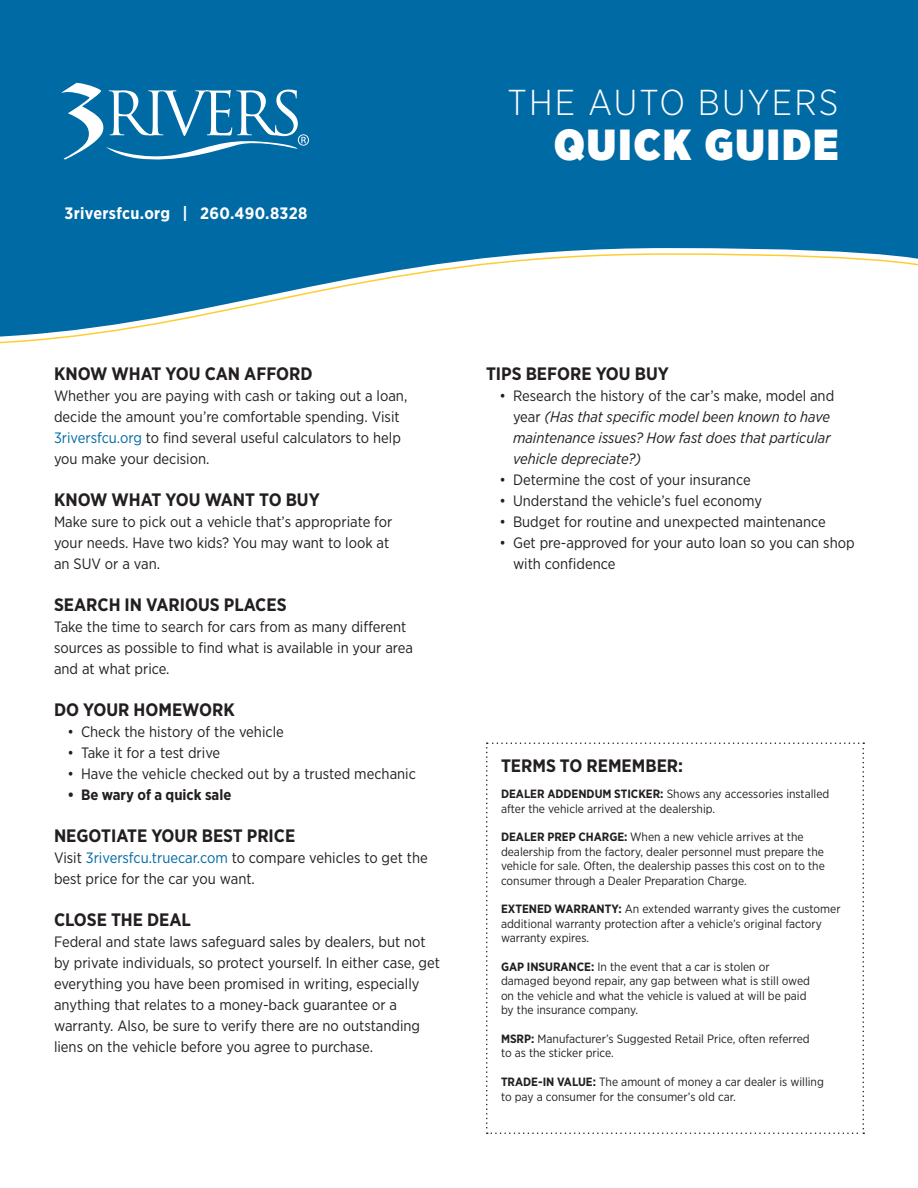
<style>
.page{position:relative;width:918px;height:1188px;background:#fff}
.page>*{position:absolute;margin:0;border:0;box-sizing:border-box;transform-origin:0 0}
.t1{font:900 43.5px "Gotham Narrow";letter-spacing:.06em;color:#fff}
.t2{font:300 36px "Gotham Narrow";letter-spacing:.06em;color:#fff}
.t3{font:700 18px "Gotham Narrow";color:#231f20}
.t4{font:700 16.5px "Gotham Narrow";letter-spacing:.02em;color:#fff}
.t5{font:15px/21px "Gotham Narrow";color:#231f20}
.t6{font:italic 15px/21px "Gotham Narrow";color:#231f20}
.t7{font:700 15px "Gotham Narrow";color:#231f20}
.t8{font:12px/14.4px "Gotham Narrow";color:#231f20}
.s1{color:#006aa4}
.s2{font-style:normal}
.s3{font-weight:700}
</style>
<div class="page">
<svg style="left:486px;top:742px;width:378px;height:392px"></svg>
<svg style="left:0;top:0;width:918px;height:338px;fill:#006aa4"></svg>
<svg style="left:61px;top:83px;width:248px;height:77px"></svg>
<p class="t4" style="left:64px;top:203px;width:244px">3riversfcu.org | 260.490.8328</p>
<h2 class="t2" style="left:508px;top:80px;width:332px">THE AUTO BUYERS</h2>
<h1 class="t1" style="left:554px;top:115px;width:286px">QUICK GUIDE</h1>
<p class="t3" style="left:54px;top:363px;width:260px">KNOW WHAT YOU CAN AFFORD</p>
<p class="t5" style="left:54px;top:385px;width:355px">Whether you are paying with cash or taking out a loan, decide the amount you’re comfortable spending. Visit <span class="s1">3riversfcu.org</span> to find several useful calculators to help you make your decision.</p>
<p class="t3" style="left:54px;top:489px;width:267px">KNOW WHAT YOU WANT TO BUY</p>
<p class="t5" style="left:54px;top:511px;width:340px">Make sure to pick out a vehicle that’s appropriate for your needs. Have two kids? You may want to look at an SUV or a van.</p>
<p class="t3" style="left:54px;top:594px;width:234px">SEARCH IN VARIOUS PLACES</p>
<p class="t5" style="left:54px;top:616px;width:361px">Take the time to search for cars from as many different sources as possible to find what is available in your area and at what price.</p>
<p class="t3" style="left:54px;top:699px;width:182px">DO YOUR HOMEWORK</p>
<p class="t5" style="left:68px;top:721px;width:218px">• Check the history of the vehicle</p>
<p class="t5" style="left:68px;top:742px;width:154px">• Take it for a test drive</p>
<p class="t5" style="left:68px;top:763px;width:350px">• Have the vehicle checked out by a trusted mechanic</p>
<p class="t7" style="left:68px;top:785px;width:165px">• Be wary of a quick sale</p>
<p class="t3" style="left:54px;top:825px;width:243px">NEGOTIATE YOUR BEST PRICE</p>
<p class="t5" style="left:54px;top:847px;width:375px">Visit <span class="s1">3riversfcu.truecar.com</span> to compare vehicles to get the best price for the car you want.</p>
<p class="t3" style="left:54px;top:909px;width:139px">CLOSE THE DEAL</p>
<p class="t5" style="left:54px;top:931px;width:388px">Federal and state laws safeguard sales by dealers, but not by private individuals, so protect yourself. In either case, get everything you have been promised in writing, especially anything that relates to a money-back guarantee or a warranty. Also, be sure to verify there are no outstanding liens on the vehicle before you agree to purchase.</p>
<p class="t3" style="left:486px;top:362px;width:184px">TIPS BEFORE YOU BUY</p>
<p class="t6" style="left:513px;top:385px;width:323px;text-indent:-14px"><span class="s2">• Research the history of the car’s make, model and year</span> (Has that specific model been known to have maintenance issues? How fast does that particular vehicle depreciate?)</p>
<p class="t5" style="left:500px;top:469px;width:253px">• Determine the cost of your insurance</p>
<p class="t5" style="left:500px;top:490px;width:264px">• Understand the vehicle’s fuel economy</p>
<p class="t5" style="left:500px;top:511px;width:328px">• Budget for routine and unexpected maintenance</p>
<p class="t5" style="left:513px;top:532px;width:343px;text-indent:-14px">• Get pre-approved for your auto loan so you can shop with confidence</p>
<p class="t3" style="left:501px;top:754px;width:184px">TERMS TO REMEMBER:</p>
<p class="t8" style="left:501px;top:787px;width:330px"><span class="s3">DEALER ADDENDUM STICKER:</span> Shows any accessories installed after the vehicle arrived at the dealership.</p>
<p class="t8" style="left:501px;top:830px;width:325px"><span class="s3">DEALER PREP CHARGE:</span> When a new vehicle arrives at the dealership from the factory, dealer personnel must prepare the vehicle for sale. Often, the dealership passes this cost on to the consumer through a Dealer Preparation Charge.</p>
<p class="t8" style="left:501px;top:902px;width:341px"><span class="s3">EXTENED WARRANTY:</span> An extended warranty gives the customer additional warranty protection after a vehicle’s original factory warranty expires.</p>
<p class="t8" style="left:501px;top:959px;width:311px"><span class="s3">GAP INSURANCE:</span> In the event that a car is stolen or damaged beyond repair, any gap between what is still owed on the vehicle and what the vehicle is valued at will be paid by the insurance company.</p>
<p class="t8" style="left:501px;top:1031px;width:310px"><span class="s3">MSRP:</span> Manufacturer’s Suggested Retail Price, often referred to as the sticker price.</p>
<p class="t8" style="left:501px;top:1075px;width:324px"><span class="s3">TRADE-IN VALUE:</span> The amount of money a car dealer is willing to pay a consumer for the consumer’s old car.</p>
</div>
